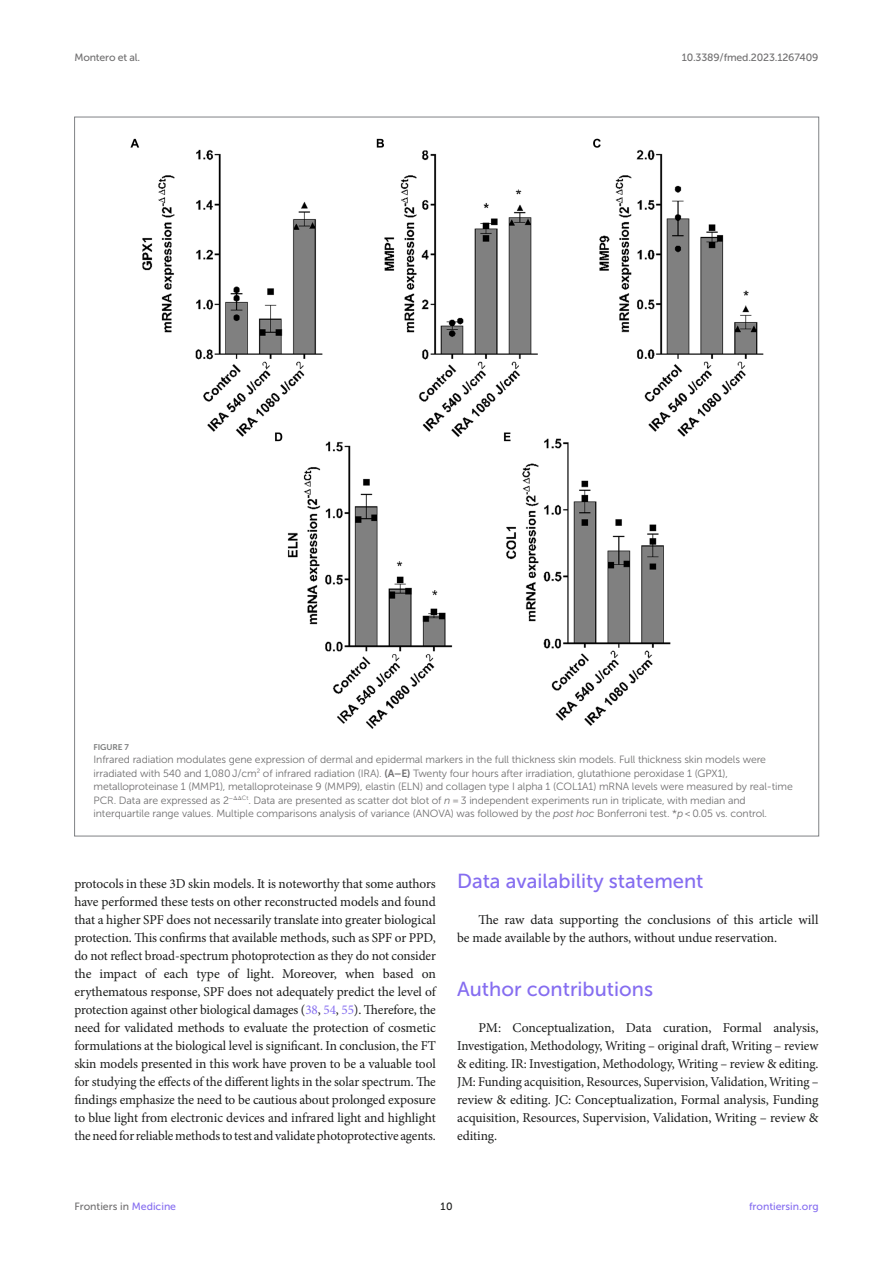
<style>
.page{position:relative;width:893px;height:1263px;background:#fff}
.page>*{position:absolute;margin:0;border:0;box-sizing:border-box;transform-origin:0 0}
.HEAD_1{font:20.25px "Museo Sans 500";color:#856df0}
.TEXT{font:13.5px/18px "Minion Pro";letter-spacing:-.01em;color:#1b1c1b;text-align:justify}
.TEXT_FLUSH{font:13.5px/18px "Minion Pro";letter-spacing:-.005em;color:#1b1c1b}
.FIG_LEG{font:10.5px/13.5px "Museo Sans 300";letter-spacing:-.01em;color:#706f70}
.t1{font:10.5px "Museo Sans 500";letter-spacing:-.015em;color:#706f70}
.t2{font:10.5px "Museo Sans 500";color:#856df0}
.t3{font:10.5px "Museo Sans 500";color:#1b1c1b}
.FIG_HD{font:8.25px "Museo Sans 700";letter-spacing:-.01em;color:#7e7f7f}
.s1{font-family:"Museo Sans 700"}
.s2{font-style:italic}
.s3{color:#856df0}
</style>
<div class="page">
<img style="left:130px;top:138px;width:634px;height:591px">
<p class="t1" style="left:74px;top:51px;width:67px">Montero et al.</p>
<p class="t1" style="left:682px;top:51px;width:138px">10.3389/fmed.2023.1267409</p>
<p class="FIG_HD" style="left:94px;top:742px;width:37px">FIGURE 7</p>
<p class="FIG_LEG" style="left:94px;top:753px;width:701px">Infrared radiation modulates gene expression of dermal and epidermal markers in the full thickness skin models. Full thickness skin models were irradiated with 540 and 1,080 J/cm<sup>2</sup> of infrared radiation (IRA). <span class="s1">(A–E)</span> Twenty four hours after irradiation, glutathione peroxidase 1 (GPX1), metalloproteinase 1 (MMP1), metalloproteinase 9 (MMP9), elastin (ELN) and collagen type I alpha 1 (COL1A1) mRNA levels were measured by real-time PCR. Data are expressed as 2<sup>−ΔΔ</sup><sup>Ct</sup>. Data are presented as scatter dot blot of <span class="s2">n</span> = 3 independent experiments run in triplicate, with median and interquartile range values. Multiple comparisons analysis of variance (ANOVA) was followed by the <span class="s2">post hoc</span> Bonferroni test. *<span class="s2">p</span> &lt; 0.05 vs. control.</p>
<p class="TEXT" style="left:74px;top:875px;width:363px">protocols in these 3D skin models. It is noteworthy that some authors have performed these tests on other reconstructed models and found that a higher SPF does not necessarily translate into greater biological protection. This confirms that available methods, such as SPF or PPD, do not reflect broad-spectrum photoprotection as they do not consider the impact of each type of light. Moreover, when based on erythematous response, SPF does not adequately predict the level of protection against other biological damages (<span class="s3">38</span>, <span class="s3">54</span>, <span class="s3">55</span>). Therefore, the need for validated methods to evaluate the protection of cosmetic formulations at the biological level is significant. In conclusion, the FT skin models presented in this work have proven to be a valuable tool for studying the effects of the different lights in the solar spectrum. The findings emphasize the need to be cautious about prolonged exposure to blue light from electronic devices and infrared light and highlight the need for reliable methods to test and validate photoprotective agents.</p>
<p class="HEAD_1" style="left:457px;top:870px;width:248px">Data availability statement</p>
<p class="TEXT_FLUSH" style="left:457px;top:911px;width:363px;text-indent:21px">The raw data supporting the conclusions of this article will be made available by the authors, without undue reservation.</p>
<p class="HEAD_1" style="left:457px;top:978px;width:197px">Author contributions</p>
<p class="TEXT_FLUSH" style="left:457px;top:1019px;width:363px;text-align:justify;text-indent:21px">PM: Conceptualization, Data curation, Formal analysis, Investigation, Methodology, Writing – original draft, Writing – review &amp; editing. IR: Investigation, Methodology, Writing – review &amp; editing.<br>JM: Funding acquisition, Resources, Supervision, Validation, Writing – review &amp; editing. JC: Conceptualization, Formal analysis, Funding acquisition, Resources, Supervision, Validation, Writing – review &amp; editing.</p>
<p class="t1" style="left:74px;top:1200px;width:103px">Frontiers in <span class="s3">Medicine</span></p>
<p class="t3" style="left:440px;top:1200px;width:14px">10</p>
<p class="t2" style="left:749px;top:1200px;width:71px">frontiersin.org</p>
</div>
